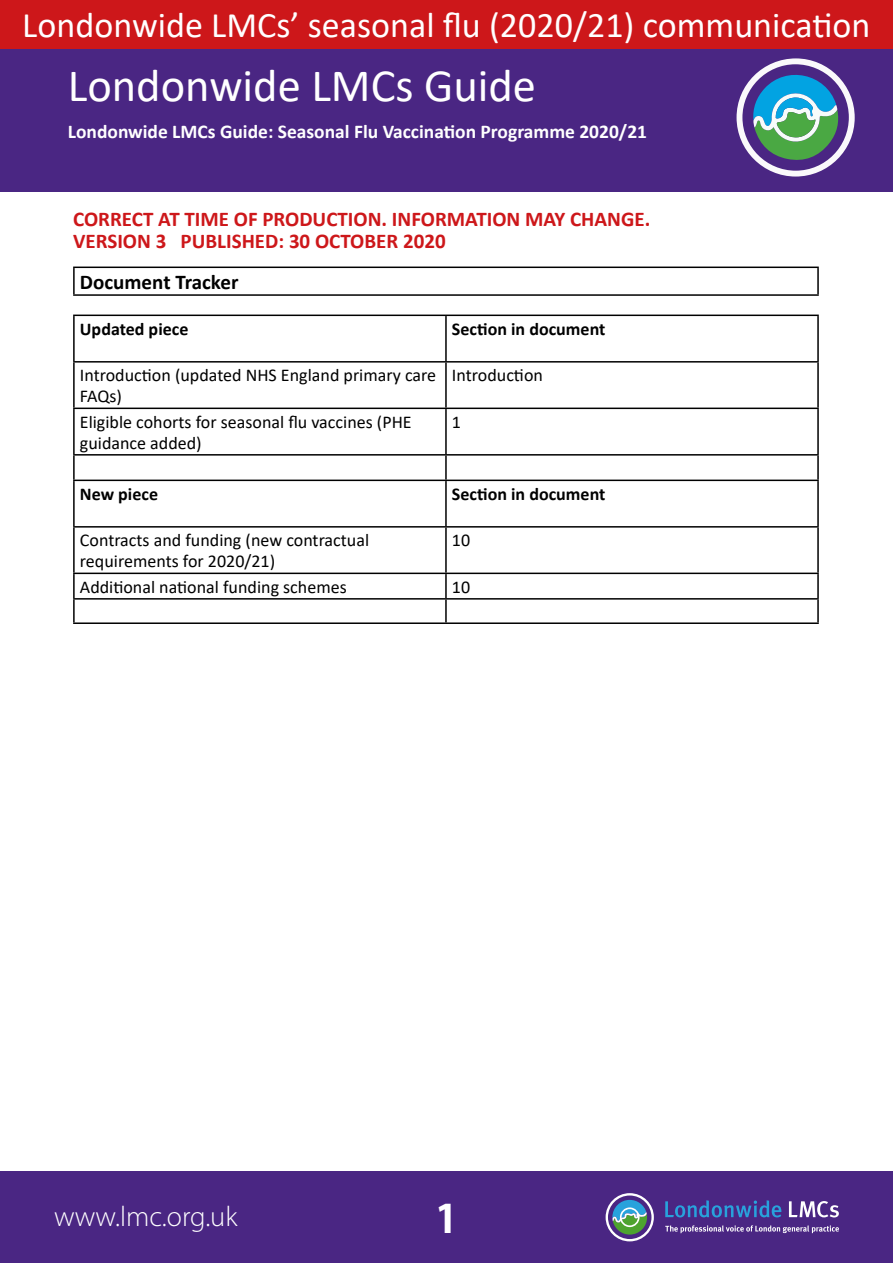
<style>
.page{position:relative;width:893px;height:1263px;background:#fff}
.page>*{position:absolute;margin:0;border:0;box-sizing:border-box;transform-origin:0 0}
.t1{font:46.5px "Calibri";color:#fff}
.t2{font:700 condensed 45px "Myriad Pro";color:#fff}
.t3{font:36px "Calibri";color:#fff}
.t4{font:300 28.5px "Myriad Pro";color:#fff}
.t5{font:700 21px/22.2px "Calibri";color:#cd171a}
.t6{font:700 21px "Calibri";color:#000}
.t7{font:700 19.5px "Calibri";color:#fff}
.t8{font:18px/21px "Calibri";color:#000}
.t9{font:700 18px "Calibri";color:#000}
</style>
<div class="page">
<div style="left:0;top:0;width:893px;height:191px;background:#4a2683"></div>
<div style="left:0;top:1171px;width:893px;height:92px;background:#4a2683"></div>
<svg style="left:665px;top:1225px;width:174px;height:8px"></svg>
<svg style="left:665px;top:1200px;width:116px;height:17px"></svg>
<svg style="left:789px;top:1201px;width:50px;height:16px"></svg>
<svg style="left:606px;top:1193px;width:48px;height:48px"></svg>
<div style="left:0;top:0;width:893px;height:49px;background:#cd171a"></div>
<hr style="left:73px;top:267px;width:746px;height:1px;background:#000">
<hr style="left:73px;top:268px;width:2px;height:26px;background:#000">
<hr style="left:817px;top:268px;width:2px;height:26px;background:#000">
<hr style="left:73px;top:294px;width:746px;height:2px;background:#000">
<hr style="left:73px;top:315px;width:373px;height:1px;background:#000">
<hr style="left:73px;top:316px;width:2px;height:45px;background:#000">
<hr style="left:446px;top:315px;width:373px;height:1px;background:#000">
<hr style="left:445px;top:316px;width:2px;height:45px;background:#000">
<hr style="left:817px;top:316px;width:2px;height:45px;background:#000">
<hr style="left:73px;top:361px;width:373px;height:2px;background:#000">
<hr style="left:73px;top:363px;width:2px;height:45px;background:#000">
<hr style="left:446px;top:361px;width:373px;height:2px;background:#000">
<hr style="left:445px;top:363px;width:2px;height:45px;background:#000">
<hr style="left:817px;top:363px;width:2px;height:45px;background:#000">
<hr style="left:73px;top:408px;width:373px;height:1px;background:#000">
<hr style="left:73px;top:409px;width:2px;height:45px;background:#000">
<hr style="left:446px;top:408px;width:373px;height:1px;background:#000">
<hr style="left:445px;top:409px;width:2px;height:45px;background:#000">
<hr style="left:817px;top:409px;width:2px;height:45px;background:#000">
<hr style="left:73px;top:454px;width:373px;height:2px;background:#000">
<hr style="left:73px;top:456px;width:2px;height:24px;background:#000">
<hr style="left:446px;top:454px;width:373px;height:2px;background:#000">
<hr style="left:445px;top:456px;width:2px;height:24px;background:#000">
<hr style="left:817px;top:456px;width:2px;height:24px;background:#000">
<hr style="left:73px;top:480px;width:373px;height:1px;background:#000">
<hr style="left:73px;top:481px;width:2px;height:45px;background:#000">
<hr style="left:446px;top:480px;width:373px;height:1px;background:#000">
<hr style="left:445px;top:481px;width:2px;height:45px;background:#000">
<hr style="left:817px;top:481px;width:2px;height:45px;background:#000">
<hr style="left:73px;top:526px;width:373px;height:2px;background:#000">
<hr style="left:73px;top:528px;width:2px;height:45px;background:#000">
<hr style="left:446px;top:526px;width:373px;height:2px;background:#000">
<hr style="left:445px;top:528px;width:2px;height:45px;background:#000">
<hr style="left:817px;top:528px;width:2px;height:45px;background:#000">
<hr style="left:73px;top:573px;width:373px;height:1px;background:#000">
<hr style="left:73px;top:574px;width:2px;height:24px;background:#000">
<hr style="left:446px;top:573px;width:373px;height:1px;background:#000">
<hr style="left:445px;top:574px;width:2px;height:24px;background:#000">
<hr style="left:817px;top:574px;width:2px;height:24px;background:#000">
<hr style="left:73px;top:598px;width:373px;height:2px;background:#000">
<hr style="left:73px;top:600px;width:2px;height:22px;background:#000">
<hr style="left:446px;top:598px;width:373px;height:2px;background:#000">
<hr style="left:445px;top:600px;width:2px;height:22px;background:#000">
<hr style="left:817px;top:600px;width:2px;height:22px;background:#000">
<hr style="left:73px;top:622px;width:373px;height:2px;background:#000">
<hr style="left:446px;top:622px;width:373px;height:2px;background:#000">
<svg style="left:736px;top:58px;width:119px;height:119px"></svg>
<h3 class="t3" style="left:22px;top:0;width:850px">Londonwide LMCs’ seasonal flu (2020/21) communication</h3>
<h1 class="t1" style="left:68px;top:53px;width:470px">Londonwide LMCs Guide</h1>
<p class="t7" style="left:68px;top:118px;width:581px">Londonwide LMCs Guide: Seasonal Flu Vaccination Programme 2020/21</p>
<p class="t5" style="left:73px;top:207px;width:579px">CORRECT AT TIME OF PRODUCTION. INFORMATION MAY CHANGE.<br>VERSION 3 PUBLISHED: 30 OCTOBER 2020</p>
<p class="t6" style="left:80px;top:267px;width:160px">Document Tracker</p>
<p class="t9" style="left:80px;top:316px;width:110px">Updated piece</p>
<p class="t9" style="left:452px;top:316px;width:155px">Section in document</p>
<p class="t8" style="left:80px;top:364px;width:358px">Introduction (updated NHS England primary care<br>FAQs)</p>
<p class="t8" style="left:452px;top:364px;width:92px">Introduction</p>
<p class="t8" style="left:80px;top:411px;width:333px">Eligible cohorts for seasonal flu vaccines (PHE guidance added)</p>
<p class="t8" style="left:452px;top:411px;width:11px">1</p>
<p class="t9" style="left:80px;top:481px;width:80px">New piece</p>
<p class="t9" style="left:452px;top:481px;width:155px">Section in document</p>
<p class="t8" style="left:80px;top:529px;width:291px">Contracts and funding (new contractual requirements for 2020/21)</p>
<p class="t8" style="left:452px;top:529px;width:20px">10</p>
<p class="t8" style="left:80px;top:576px;width:268px">Additional national funding schemes</p>
<p class="t8" style="left:452px;top:576px;width:20px">10</p>
<h3 class="t4" style="left:54px;top:1200px;width:185px">www.lmc.org.uk</h3>
<h2 class="t2" style="left:437px;top:1190px;width:21px">1</h2>
</div>
